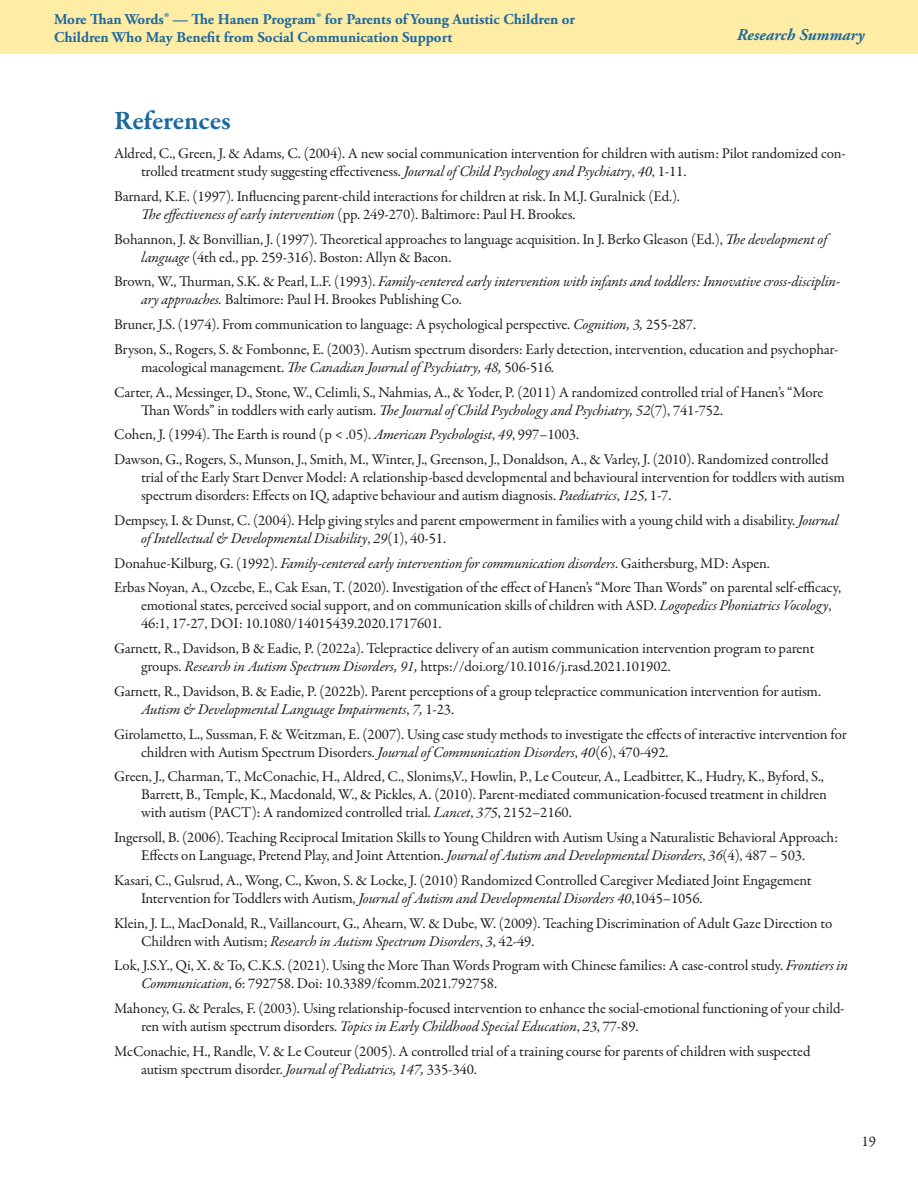
<style>
.page{position:relative;width:918px;height:1188px;background:#fff}
.page>*{position:absolute;margin:0;border:0;box-sizing:border-box;transform-origin:0 0}
.t1{font:700 27px "Garamond Premr Pro";letter-spacing:-.005em;color:#1e699f}
.t2{font:italic 700 16.5px "Adobe Garamond Pro";color:#1e699f}
.t3{font:15px/18px "Garamond Premr Pro";letter-spacing:-.01em;color:#231f20}
.t4{font:italic 15px/18px "Garamond Premr Pro";letter-spacing:-.015em;color:#231f20}
.t5{font:700 15px/18px "Adobe Garamond Pro";color:#1e699f}
.s1{font-style:italic}
.s2{font-style:normal}
</style>
<div class="page">
<div style="left:0;top:0;width:918px;height:54px;background:#ffeda5"></div>
<p class="t5" style="left:54px;top:11px;width:523px">More Than Words® — The Hanen Program® for Parents of Young Autistic Children or<br>Children Who May Benefit from Social Communication Support</p>
<p class="t2" style="left:737px;top:25px;width:129px">Research Summary</p>
<h1 class="t1" style="left:114px;top:104px;width:118px">References</h1>
<p class="t3" style="left:141px;top:145px;width:706px;text-indent:-27px">Aldred, C., Green, J. &amp; Adams, C. (2004). A new social communication intervention for children with autism: Pilot randomized con&shy;trolled treatment study suggesting effectiveness. <span class="s1">Journal of Child Psychology and Psychiatry</span>, <span class="s1">40</span>, 1-11.</p>
<p class="t3" style="left:141px;top:187px;width:540px;text-indent:-27px">Barnard, K.E. (1997). Influencing parent-child interactions for children at risk. In M.J. Guralnick (Ed.).<br><span class="s1">The effectiveness of early intervention</span> (pp. 249-270). Baltimore: Paul H. Brookes.</p>
<p class="t3" style="left:141px;top:230px;width:688px;text-indent:-27px">Bohannon, J. &amp; Bonvillian, J. (1997). Theoretical approaches to language acquisition. In J. Berko Gleason (Ed.), <span class="s1">The development of language</span> (4th ed., pp. 259-316). Boston: Allyn &amp; Bacon.</p>
<p class="t4" style="left:141px;top:273px;width:701px;text-indent:-27px"><span class="s2">Brown, W., Thurman, S.K. &amp; Pearl, L.F. (1993).</span> Family-centered early intervention with infants and toddlers: Innovative cross-disciplin&shy;ary approaches. <span class="s2">Baltimore: Paul H. Brookes Publishing Co.</span></p>
<p class="t3" style="left:114px;top:312px;width:726px;line-height:24.8px">Bruner, J.S. (1974). From communication to language: A psychological perspective. <span class="s1">Cognition, 3,</span> 255‑287.<br>Bryson, S., Rogers, S. &amp; Fombonne, E. (2003). Autism spectrum disorders: Early detection, intervention, education and psychophar-</p>
<p class="t3" style="left:114px;top:355px;width:711px;line-height:24.8px;text-indent:27px">macological management. <span class="s1">The Canadian Journal of Psychiatry, 48,</span> 506-516<span class="s1">.<br></span>Carter, A., Messinger, D., Stone, W., Celimli, S., Nahmias, A., &amp; Yoder, P. (2011) A randomized controlled trial of Hanen’s “More</p>
<p class="t3" style="left:114px;top:398px;width:716px;line-height:24.8px;text-indent:27px">Than Words” in toddlers with early autism. <span class="s1">The Journal of Child Psychology and Psychiatry, 52</span>(7), 741-752.<br>Cohen, J. (1994). The Earth is round (p &lt; .05). <span class="s1">American Psychologist</span>, <span class="s1">49</span>, 997–1003.<br>Dawson, G., Rogers, S., Munson, J., Smith, M., Winter, J., Greenson, J., Donaldson, A., &amp; Varley, J. (2010). Randomized controlled</p>
<p class="t3" style="left:141px;top:469px;width:705px">trial of the Early Start Denver Model: A relationship-based developmental and behavioural intervention for toddlers with autism spectrum disorders: Effects on IQ, adaptive behaviour and autism diagnosis. <span class="s1">Paediatrics</span>, <span class="s1">125</span>, 1-7.</p>
<p class="t3" style="left:141px;top:511px;width:699px;text-indent:-27px">Dempsey, I. &amp; Dunst, C. (2004). Help giving styles and parent empowerment in families with a young child with a disability. <span class="s1">Journal of Intellectual &amp; Developmental Disability</span>, <span class="s1">29</span>(1), 40-51.</p>
<p class="t3" style="left:114px;top:551px;width:728px;line-height:24.8px">Donahue-Kilburg, G. (1992). <span class="s1">Family-centered early intervention for communication disorders</span>. Gaithersburg, MD: Aspen.<br>Erbas Noyan, A., Ozcebe, E., Cak Esan, T. (2020). Investigation of the effect of Hanen’s “More Than Words” on parental self-efficacy,</p>
<p class="t3" style="left:141px;top:597px;width:692px">emotional states, perceived social support, and on communication skills of children with ASD. <span class="s1">Logopedics Phoniatrics Vocology</span>,<br>46:1, 17-27, DOI: 10.1080/14015439.2020.1717601.</p>
<p class="t3" style="left:141px;top:640px;width:675px;text-indent:-27px">Garnett, R., Davidson, B &amp; Eadie, P. (2022a). Telepractice delivery of an autism communication intervention program to parent groups. <span class="s1">Research in Autism Spectrum Disorders, 91,</span> https://doi.org/10.1016/j.rasd.2021.101902.</p>
<p class="t3" style="left:141px;top:682px;width:682px;text-indent:-27px">Garnett, R., Davidson, B. &amp; Eadie, P. (2022b). Parent perceptions of a group telepractice communication intervention for autism.<br><span class="s1">Autism &amp; Developmental Language Impairments</span>, <span class="s1">7,</span> 1-23.</p>
<p class="t3" style="left:141px;top:725px;width:707px;text-indent:-27px">Girolametto, L., Sussman, F. &amp; Weitzman, E. (2007). Using case study methods to investigate the effects of interactive intervention for children with Autism Spectrum Disorders. <span class="s1">Journal of Communication Disorders</span>, <span class="s1">40</span>(6), 470-492.</p>
<p class="t3" style="left:141px;top:768px;width:687px;text-indent:-27px">Green, J., Charman, T., McConachie, H., Aldred, C., Slonims,V., Howlin, P., Le Couteur, A., Leadbitter, K., Hudry, K., Byford, S.,<br>Barrett, B., Temple, K., Macdonald, W., &amp; Pickles, A. (2010). Parent-mediated communication-focused treatment in children with autism (PACT): A randomized controlled trial. <span class="s1">Lancet</span>, <span class="s1">375</span>, 2152–2160.</p>
<p class="t3" style="left:114px;top:829px;width:725px;text-align:center">Ingersoll, B. (2006). Teaching Reciprocal Imitation Skills to Young Children with Autism Using a Naturalistic Behavioral Approach:<br>Effects on Language, Pretend Play, and Joint Attention. <span class="s1">Journal of Autism and Developmental Disorders</span>, <span class="s1">36</span>(4), 487 – 503.</p>
<p class="t3" style="left:141px;top:871px;width:672px;text-indent:-27px">Kasari, C., Gulsrud, A., Wong, C., Kwon, S. &amp; Locke, J. (2010) Randomized Controlled Caregiver Mediated Joint Engagement<br>Intervention for Toddlers with Autism, <span class="s1">Journal of Autism and Developmental Disorders 40</span>,1045–1056.</p>
<p class="t3" style="left:141px;top:914px;width:693px;text-indent:-27px">Klein, J. L., MacDonald, R., Vaillancourt, G., Ahearn, W. &amp; Dube, W. (2009). Teaching Discrimination of Adult Gaze Direction to<br>Children with Autism; <span class="s1">Research in Autism Spectrum Disorders</span>, <span class="s1">3</span>, 42-49.</p>
<p class="t3" style="left:141px;top:957px;width:708px;text-indent:-27px">Lok, J.S.Y., Qi, X. &amp; To, C.K.S. (2021). Using the More Than Words Program with Chinese families: A case-control study. <span class="s1">Frontiers in<br>Communication</span>, 6: 792758. Doi: 10.3389/fcomm.2021.792758.</p>
<p class="t3" style="left:141px;top:1000px;width:705px;text-indent:-27px">Mahoney, G. &amp; Perales, F. (2003). Using relationship-focused intervention to enhance the social-emotional functioning of your child&shy;ren with autism spectrum disorders. <span class="s1">Topics in Early Childhood Special Education</span>, <span class="s1">23</span>, 77-89.</p>
<p class="t3" style="left:141px;top:1042px;width:671px;text-indent:-27px">McConachie, H., Randle, V. &amp; Le Couteur (2005). A controlled trial of a training course for parents of children with suspected autism spectrum disorder. <span class="s1">Journal of Pediatrics, 147,</span> 335-340.</p>
<p class="t3" style="left:861px;top:1132px;width:16px">19</p>
</div>
